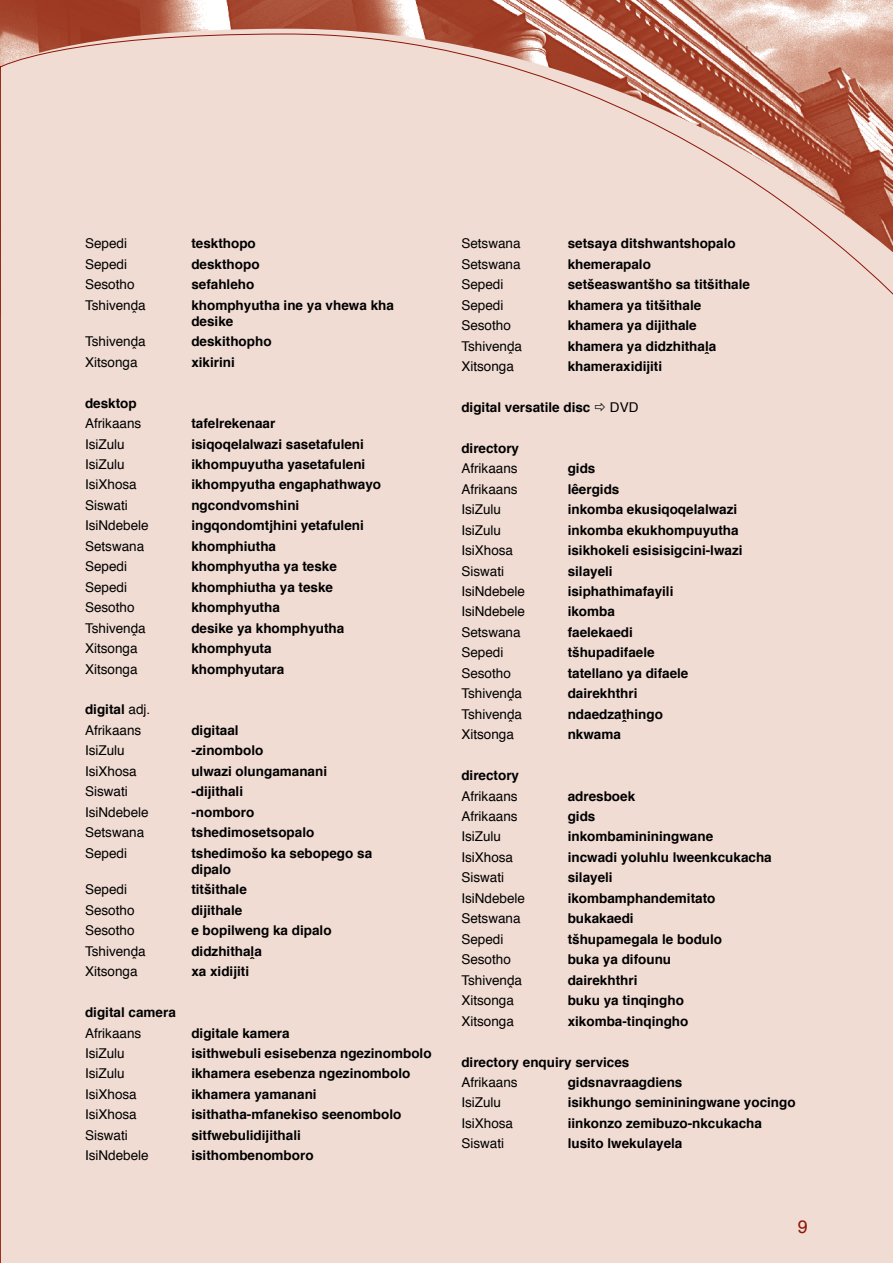
<style>
.page{position:relative;width:893px;height:1263px;background:#fff}
.page>*{position:absolute;margin:0;border:0;box-sizing:border-box;transform-origin:0 0}
.t1{font:18px "Helvetica";color:#8d1507}
.t2{font:700 13.5px/16.2px "Helvetica";color:#000}
.t3{font:13.5px/20.4px "Helvetica";color:#000}
.s1{font-weight:700}
</style>
<div class="page">
<img style="left:0;top:0;width:893px;height:29px">
<div style="left:0;top:33px;width:893px;height:1230px;background:#f0dcd3"></div>
<svg style="left:595px;top:403px;width:10px;height:8px"></svg>
<p class="t3" style="left:85px;top:234px;width:44px">Sepedi</p>
<p class="t2" style="left:191px;top:236px;width:66px">teskthopo</p>
<p class="t3" style="left:85px;top:254px;width:44px">Sepedi</p>
<p class="t2" style="left:191px;top:256px;width:70px">deskthopo</p>
<p class="t3" style="left:85px;top:275px;width:51px">Sesotho</p>
<p class="t2" style="left:191px;top:276px;width:65px">sefahleho</p>
<p class="t3" style="left:85px;top:295px;width:62px">Tshivenḓa</p>
<p class="t2" style="left:191px;top:297px;width:204px">khomphyutha ine ya vhewa kha desike</p>
<p class="t3" style="left:85px;top:332px;width:62px">Tshivenḓa</p>
<p class="t2" style="left:191px;top:334px;width:82px">deskithopho</p>
<p class="t3" style="left:85px;top:352px;width:54px">Xitsonga</p>
<p class="t2" style="left:191px;top:354px;width:45px">xikirini</p>
<p class="t2" style="left:85px;top:395px;width:53px">desktop</p>
<p class="t3" style="left:85px;top:414px;width:58px">Afrikaans</p>
<p class="t2" style="left:191px;top:415px;width:86px">tafelrekenaar</p>
<p class="t3" style="left:85px;top:434px;width:41px">IsiZulu</p>
<p class="t2" style="left:191px;top:436px;width:174px">isiqoqelalwazi sasetafuleni</p>
<p class="t3" style="left:85px;top:454px;width:41px">IsiZulu</p>
<p class="t2" style="left:191px;top:456px;width:176px">ikhompuyutha yasetafuleni</p>
<p class="t3" style="left:85px;top:475px;width:53px">IsiXhosa</p>
<p class="t2" style="left:191px;top:477px;width:191px">ikhompyutha engaphathwayo</p>
<p class="t3" style="left:85px;top:495px;width:44px">Siswati</p>
<p class="t2" style="left:191px;top:497px;width:110px">ngcondvomshini</p>
<p class="t3" style="left:85px;top:516px;width:65px">IsiNdebele</p>
<p class="t2" style="left:191px;top:518px;width:174px">ingqondomtjhini yetafuleni</p>
<p class="t3" style="left:85px;top:536px;width:61px">Setswana</p>
<p class="t2" style="left:191px;top:538px;width:86px">khomphiutha</p>
<p class="t3" style="left:85px;top:557px;width:44px">Sepedi</p>
<p class="t2" style="left:191px;top:559px;width:147px">khomphyutha ya teske</p>
<p class="t3" style="left:85px;top:577px;width:44px">Sepedi</p>
<p class="t2" style="left:191px;top:579px;width:143px">khomphiutha ya teske</p>
<p class="t3" style="left:85px;top:598px;width:51px">Sesotho</p>
<p class="t2" style="left:191px;top:599px;width:90px">khomphyutha</p>
<p class="t3" style="left:85px;top:618px;width:62px">Tshivenḓa</p>
<p class="t2" style="left:191px;top:620px;width:155px">desike ya khomphyutha</p>
<p class="t3" style="left:85px;top:639px;width:54px">Xitsonga</p>
<p class="t2" style="left:191px;top:640px;width:82px">khomphyuta</p>
<p class="t3" style="left:85px;top:659px;width:54px">Xitsonga</p>
<p class="t2" style="left:191px;top:661px;width:95px">khomphyutara</p>
<p class="t3" style="left:85px;top:700px;width:67px"><span class="s1">digital</span> adj.<br>Afrikaans</p>
<p class="t2" style="left:191px;top:722px;width:49px">digitaal</p>
<p class="t3" style="left:85px;top:741px;width:41px">IsiZulu</p>
<p class="t2" style="left:191px;top:743px;width:73px">-zinombolo</p>
<p class="t3" style="left:85px;top:761px;width:53px">IsiXhosa</p>
<p class="t2" style="left:191px;top:763px;width:137px">ulwazi olungamanani</p>
<p class="t3" style="left:85px;top:782px;width:44px">Siswati</p>
<p class="t2" style="left:191px;top:784px;width:53px">-dijithali</p>
<p class="t3" style="left:85px;top:802px;width:65px">IsiNdebele</p>
<p class="t2" style="left:191px;top:804px;width:64px">-nomboro</p>
<p class="t3" style="left:85px;top:823px;width:61px">Setswana</p>
<p class="t2" style="left:191px;top:824px;width:125px">tshedimosetsopalo</p>
<p class="t3" style="left:85px;top:843px;width:44px">Sepedi</p>
<p class="t2" style="left:191px;top:845px;width:182px">tshedimošo ka sebopego sa dipalo</p>
<p class="t3" style="left:85px;top:880px;width:44px">Sepedi</p>
<p class="t2" style="left:191px;top:882px;width:57px">titšithale</p>
<p class="t3" style="left:85px;top:900px;width:51px">Sesotho</p>
<p class="t2" style="left:191px;top:902px;width:53px">dijithale</p>
<p class="t3" style="left:85px;top:921px;width:51px">Sesotho</p>
<p class="t2" style="left:191px;top:922px;width:142px">e bopilweng ka dipalo</p>
<p class="t3" style="left:85px;top:941px;width:62px">Tshivenḓa</p>
<p class="t2" style="left:191px;top:943px;width:72px">didzhithaḽa</p>
<p class="t3" style="left:85px;top:961px;width:54px">Xitsonga</p>
<p class="t2" style="left:191px;top:963px;width:59px">xa xidijiti</p>
<p class="t2" style="left:85px;top:1004px;width:92px">digital camera</p>
<p class="t3" style="left:85px;top:1023px;width:58px">Afrikaans</p>
<p class="t2" style="left:191px;top:1025px;width:100px">digitale kamera</p>
<p class="t3" style="left:85px;top:1043px;width:41px">IsiZulu</p>
<p class="t2" style="left:191px;top:1045px;width:242px">isithwebuli esisebenza ngezinombolo</p>
<p class="t3" style="left:85px;top:1064px;width:41px">IsiZulu</p>
<p class="t2" style="left:191px;top:1066px;width:221px">ikhamera esebenza ngezinombolo</p>
<p class="t3" style="left:85px;top:1084px;width:53px">IsiXhosa</p>
<p class="t2" style="left:191px;top:1086px;width:127px">ikhamera yamanani</p>
<p class="t3" style="left:85px;top:1105px;width:53px">IsiXhosa</p>
<p class="t2" style="left:191px;top:1107px;width:212px">isithatha-mfanekiso seenombolo</p>
<p class="t3" style="left:85px;top:1125px;width:44px">Siswati</p>
<p class="t2" style="left:191px;top:1127px;width:111px">sitfwebulidijithali</p>
<p class="t3" style="left:85px;top:1146px;width:65px">IsiNdebele</p>
<p class="t2" style="left:191px;top:1147px;width:124px">isithombenomboro</p>
<p class="t3" style="left:461px;top:234px;width:61px">Setswana</p>
<p class="t2" style="left:568px;top:236px;width:170px">setsaya ditshwantshopalo</p>
<p class="t3" style="left:461px;top:254px;width:61px">Setswana</p>
<p class="t2" style="left:568px;top:256px;width:85px">khemerapalo</p>
<p class="t3" style="left:461px;top:275px;width:44px">Sepedi</p>
<p class="t2" style="left:568px;top:276px;width:184px">setšeaswantšho sa titšithale</p>
<p class="t3" style="left:461px;top:295px;width:44px">Sepedi</p>
<p class="t2" style="left:568px;top:297px;width:135px">khamera ya titšithale</p>
<p class="t3" style="left:461px;top:316px;width:51px">Sesotho</p>
<p class="t2" style="left:568px;top:317px;width:131px">khamera ya dijithale</p>
<p class="t3" style="left:461px;top:336px;width:62px">Tshivenḓa</p>
<p class="t2" style="left:568px;top:338px;width:150px">khamera ya didzhithaḽa</p>
<p class="t3" style="left:461px;top:356px;width:54px">Xitsonga</p>
<p class="t2" style="left:568px;top:358px;width:96px">khameraxidijiti</p>
<p class="t2" style="left:461px;top:399px;width:131px">digital versatile disc</p>
<p class="t3" style="left:610px;top:397px;width:30px">DVD</p>
<p class="t2" style="left:461px;top:440px;width:59px">directory</p>
<p class="t3" style="left:461px;top:459px;width:58px">Afrikaans</p>
<p class="t2" style="left:568px;top:461px;width:29px">gids</p>
<p class="t3" style="left:461px;top:479px;width:58px">Afrikaans</p>
<p class="t2" style="left:568px;top:481px;width:53px">lêergids</p>
<p class="t3" style="left:461px;top:500px;width:41px">IsiZulu</p>
<p class="t2" style="left:568px;top:501px;width:171px">inkomba ekusiqoqelalwazi</p>
<p class="t3" style="left:461px;top:520px;width:41px">IsiZulu</p>
<p class="t2" style="left:568px;top:522px;width:173px">inkomba ekukhompuyutha</p>
<p class="t3" style="left:461px;top:541px;width:53px">IsiXhosa</p>
<p class="t2" style="left:568px;top:542px;width:176px">isikhokeli esisisigcini-lwazi</p>
<p class="t3" style="left:461px;top:561px;width:44px">Siswati</p>
<p class="t2" style="left:568px;top:563px;width:47px">silayeli</p>
<p class="t3" style="left:461px;top:581px;width:65px">IsiNdebele</p>
<p class="t2" style="left:568px;top:583px;width:107px">isiphathimafayili</p>
<p class="t3" style="left:461px;top:602px;width:65px">IsiNdebele</p>
<p class="t2" style="left:568px;top:604px;width:49px">ikomba</p>
<p class="t3" style="left:461px;top:622px;width:61px">Setswana</p>
<p class="t2" style="left:568px;top:624px;width:67px">faelekaedi</p>
<p class="t3" style="left:461px;top:643px;width:44px">Sepedi</p>
<p class="t2" style="left:568px;top:645px;width:89px">tšhupadifaele</p>
<p class="t3" style="left:461px;top:663px;width:51px">Sesotho</p>
<p class="t2" style="left:568px;top:665px;width:122px">tatellano ya difaele</p>
<p class="t3" style="left:461px;top:684px;width:62px">Tshivenḓa</p>
<p class="t2" style="left:568px;top:686px;width:71px">dairekhthri</p>
<p class="t3" style="left:461px;top:704px;width:62px">Tshivenḓa</p>
<p class="t2" style="left:568px;top:706px;width:97px">ndaedzaṱhingo</p>
<p class="t3" style="left:461px;top:725px;width:54px">Xitsonga</p>
<p class="t2" style="left:568px;top:726px;width:55px">nkwama</p>
<p class="t2" style="left:461px;top:767px;width:59px">directory</p>
<p class="t3" style="left:461px;top:786px;width:58px">Afrikaans</p>
<p class="t2" style="left:568px;top:788px;width:69px">adresboek</p>
<p class="t3" style="left:461px;top:806px;width:58px">Afrikaans</p>
<p class="t2" style="left:568px;top:808px;width:29px">gids</p>
<p class="t3" style="left:461px;top:827px;width:41px">IsiZulu</p>
<p class="t2" style="left:568px;top:829px;width:147px">inkombamininingwane</p>
<p class="t3" style="left:461px;top:847px;width:53px">IsiXhosa</p>
<p class="t2" style="left:568px;top:849px;width:206px">incwadi yoluhlu lweenkcukacha</p>
<p class="t3" style="left:461px;top:868px;width:44px">Siswati</p>
<p class="t2" style="left:568px;top:870px;width:47px">silayeli</p>
<p class="t3" style="left:461px;top:888px;width:65px">IsiNdebele</p>
<p class="t2" style="left:568px;top:890px;width:149px">ikombamphandemitato</p>
<p class="t3" style="left:461px;top:909px;width:61px">Setswana</p>
<p class="t2" style="left:568px;top:911px;width:68px">bukakaedi</p>
<p class="t3" style="left:461px;top:929px;width:44px">Sepedi</p>
<p class="t2" style="left:568px;top:931px;width:156px">tšhupamegala le bodulo</p>
<p class="t3" style="left:461px;top:950px;width:51px">Sesotho</p>
<p class="t2" style="left:568px;top:951px;width:105px">buka ya difounu</p>
<p class="t3" style="left:461px;top:970px;width:62px">Tshivenḓa</p>
<p class="t2" style="left:568px;top:972px;width:71px">dairekhthri</p>
<p class="t3" style="left:461px;top:990px;width:54px">Xitsonga</p>
<p class="t2" style="left:568px;top:992px;width:118px">buku ya tinqingho</p>
<p class="t3" style="left:461px;top:1011px;width:54px">Xitsonga</p>
<p class="t2" style="left:568px;top:1013px;width:122px">xikomba-tinqingho</p>
<p class="t2" style="left:461px;top:1054px;width:170px">directory enquiry services</p>
<p class="t3" style="left:461px;top:1072px;width:58px">Afrikaans</p>
<p class="t2" style="left:568px;top:1074px;width:116px">gidsnavraagdiens</p>
<p class="t3" style="left:461px;top:1093px;width:41px">IsiZulu</p>
<p class="t2" style="left:568px;top:1095px;width:230px">isikhungo semininingwane yocingo</p>
<p class="t3" style="left:461px;top:1113px;width:53px">IsiXhosa</p>
<p class="t2" style="left:568px;top:1115px;width:196px">iinkonzo zemibuzo-nkcukacha</p>
<p class="t3" style="left:461px;top:1134px;width:44px">Siswati</p>
<p class="t2" style="left:568px;top:1135px;width:116px">lusito lwekulayela</p>
<h1 class="t1" style="left:798px;top:1213px;width:12px">9</h1>
</div>
